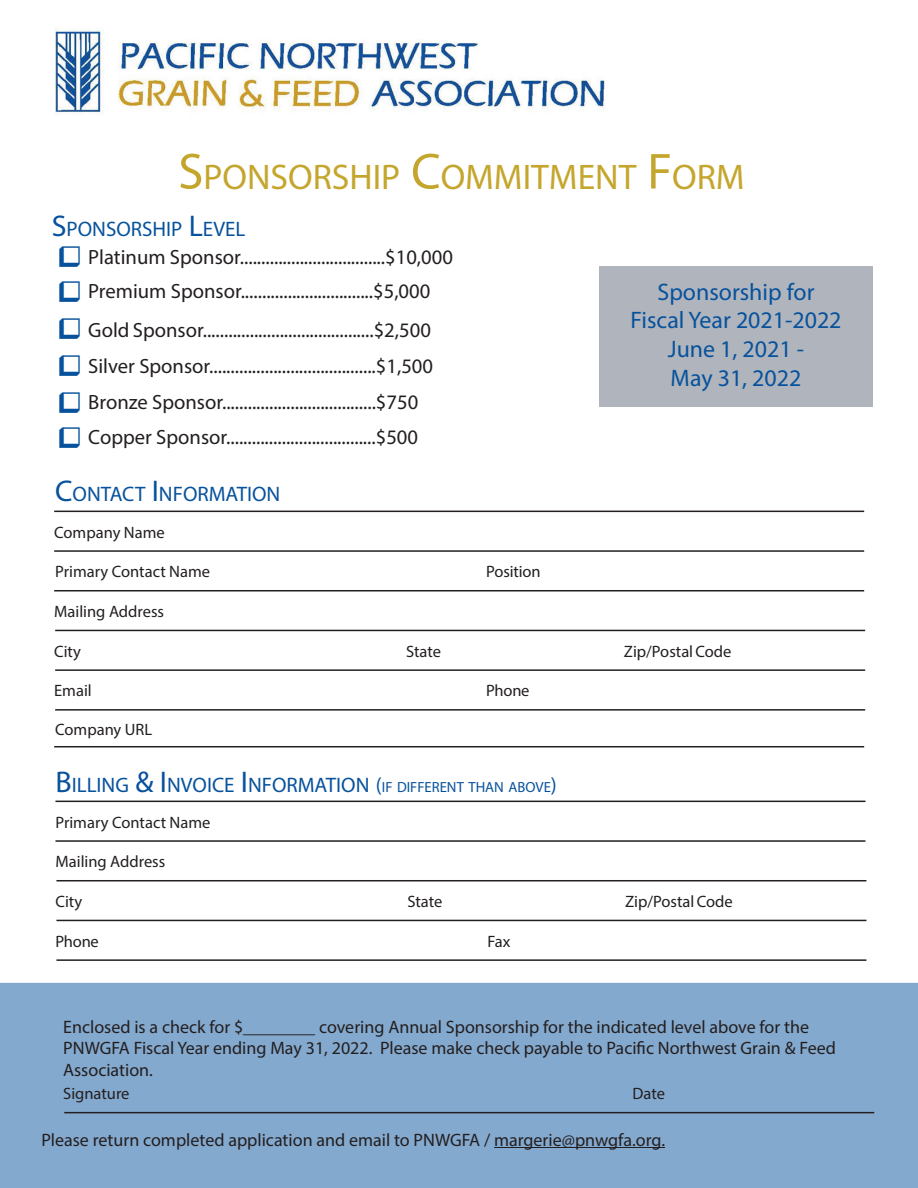
<style>
.page{position:relative;width:918px;height:1188px;background:#fff}
.page>*{position:absolute;margin:0;border:0;box-sizing:border-box;transform-origin:0 0}
.t1{font:35.7px "Myriad Pro";color:#c5a62d}
.t2{font:28.35px "Wingdings";color:#07529c}
.t3{font:24px/28.7px "Myriad Pro";color:#07529c;text-align:center}
.t4{font:21px "Myriad Pro";color:#07529c}
.t5{font:20.7px/35.7px "Myriad Pro";color:#231f20}
.t6{font:18px/21.6px "Myriad Pro";color:#231f20}
.t7{font:16.5px "Myriad Pro";color:#231f20}
.s1{font-size:51px}
.s2{font-size:30px}
.s3{font-size:14.7px}
</style>
<div class="page">
<div style="left:0;top:983px;width:918px;height:205px;background:#84a9ce"></div>
<div style="left:599px;top:266px;width:274px;height:141px;background:#b0b4bc"></div>
<hr style="left:55px;top:801px;width:810px;height:1px;background:#231f20">
<hr style="left:55px;top:840px;width:810px;height:2px;background:#231f20">
<hr style="left:56px;top:880px;width:810px;height:1px;background:#231f20">
<hr style="left:56px;top:959px;width:810px;height:2px;background:#231f20">
<hr style="left:56px;top:920px;width:810px;height:1px;background:#231f20">
<hr style="left:54px;top:511px;width:810px;height:1px;background:#231f20">
<hr style="left:54px;top:550px;width:810px;height:2px;background:#231f20">
<hr style="left:54px;top:590px;width:810px;height:1px;background:#231f20">
<hr style="left:55px;top:630px;width:810px;height:1px;background:#231f20">
<hr style="left:55px;top:709px;width:810px;height:2px;background:#231f20">
<hr style="left:55px;top:669px;width:810px;height:2px;background:#231f20">
<hr style="left:54px;top:746px;width:810px;height:1px;background:#231f20">
<hr style="left:64px;top:1112px;width:810px;height:1px;background:#231f20">
<hr style="left:494px;top:1147px;width:171px;height:1px;background:#231f20">
<img style="left:54px;top:28px;width:551px;height:85px">
<h1 class="t1" style="left:178px;top:155px;width:568px"><span class="s1">S</span>PONSORSHIP <span class="s1">C</span>OMMITMENT <span class="s1">F</span>ORM</h1>
<p class="t4" style="left:52px;top:216px;width:193px"><span class="s2">S</span>PONSORSHIP <span class="s2">L</span>EVEL</p>
<p class="t5" style="left:88px;top:240px;width:366px;line-height:33.9px">Platinum Sponsor..................................$10,000<br>Premium Sponsor...............................$5,000</p>
<p class="t5" style="left:88px;top:311px;width:346px">Gold Sponsor........................................$2,500<br>Silver Sponsor.......................................$1,500<br>Bronze Sponsor....................................$750<br>Copper Sponsor...................................$500</p>
<h2 class="t2" style="left:85px;top:244px;width:208px;rotate:90deg">❑❑❑❑❑❑</h2>
<p class="t3" style="left:631px;top:277px;width:213px">Sponsorship for<br>Fiscal Year 2021-2022<br>June 1, 2021 -<br>May 31, 2022</p>
<p class="t4" style="left:55px;top:481px;width:227px"><span class="s2">C</span>ONTACT <span class="s2">I</span> NFORMATION</p>
<p class="t7" style="left:54px;top:522px;width:112px">Company Name</p>
<p class="t7" style="left:55px;top:562px;width:156px">Primary Contact Name</p>
<p class="t7" style="left:486px;top:562px;width:56px">Position</p>
<p class="t7" style="left:54px;top:601px;width:111px">Mailing Address</p>
<p class="t7" style="left:54px;top:641px;width:28px">City</p>
<p class="t7" style="left:406px;top:641px;width:37px">State</p>
<p class="t7" style="left:624px;top:641px;width:109px">Zip/Postal Code</p>
<p class="t7" style="left:54px;top:681px;width:39px">Email</p>
<p class="t7" style="left:486px;top:681px;width:45px">Phone</p>
<p class="t7" style="left:55px;top:719px;width:99px">Company URL</p>
<p class="t4" style="left:55px;top:772px;width:503px"><span class="s2">B</span>ILLING <span class="s2">&amp; I</span> NVOICE <span class="s2">I</span> NFORMATION (<span class="s3">IF DIFFERENT THAN ABOVE</span>)</p>
<p class="t7" style="left:55px;top:812px;width:156px">Primary Contact Name</p>
<p class="t7" style="left:55px;top:852px;width:111px">Mailing Address</p>
<p class="t7" style="left:55px;top:891px;width:28px">City</p>
<p class="t7" style="left:407px;top:891px;width:37px">State</p>
<p class="t7" style="left:625px;top:891px;width:109px">Zip/Postal Code</p>
<p class="t7" style="left:55px;top:931px;width:45px">Phone</p>
<p class="t7" style="left:487px;top:931px;width:24px">Fax</p>
<p class="t6" style="left:63px;top:1016px;width:774px">Enclosed is a check for $________ covering Annual Sponsorship for the indicated level above for the<br>PNWGFA Fiscal Year ending May 31, 2022. Please make check payable to Pacific Northwest Grain &amp; Feed<br>Association.</p>
<p class="t7" style="left:63px;top:1083px;width:68px">Signature</p>
<p class="t7" style="left:633px;top:1083px;width:34px">Date</p>
<p class="t6" style="left:41px;top:1129px;width:625px">Please return completed application and email to PNWGFA / margerie@pnwgfa.org.</p>
</div>
